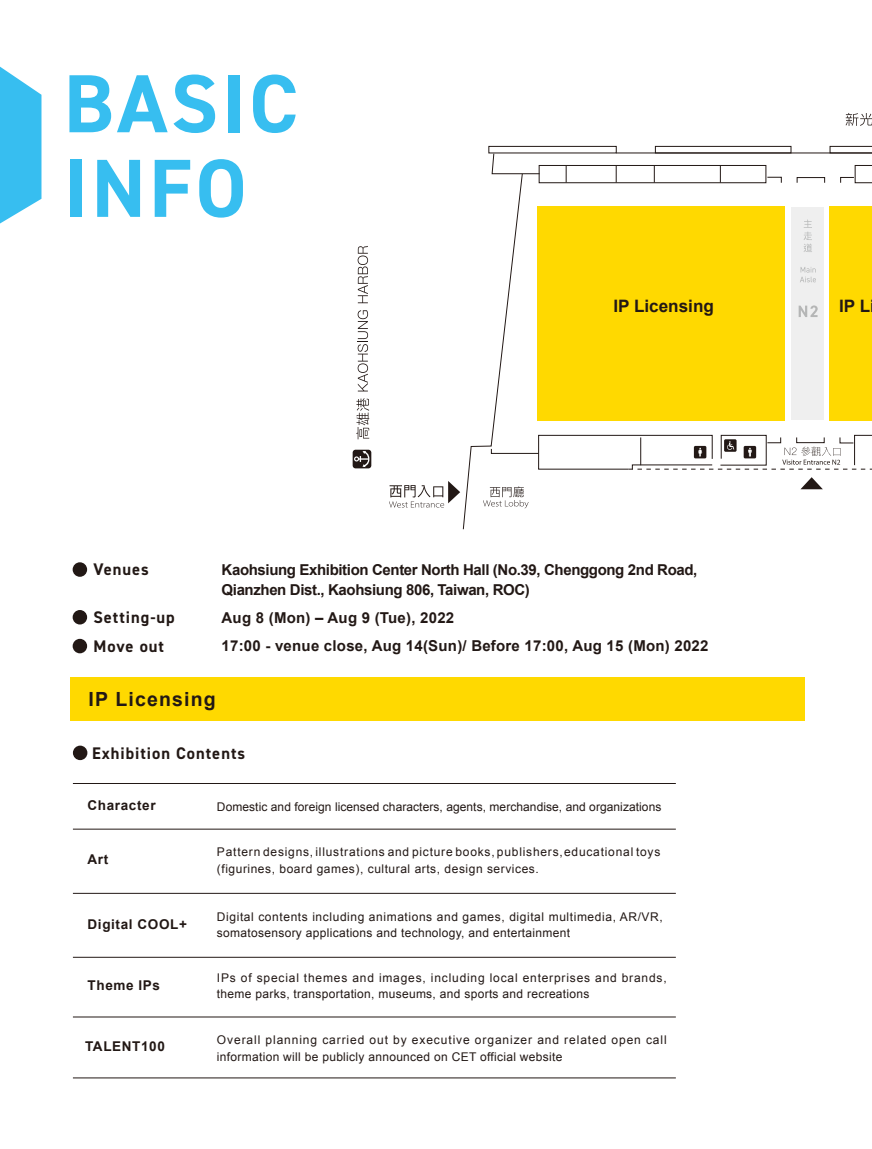
<style>
.page{position:relative;width:872px;height:1149px;background:#fff}
.page>*{position:absolute;margin:0;border:0;box-sizing:border-box;transform-origin:0 0}
.t1{font:700 82.5px/84.6px "DIN2014";letter-spacing:.04em;color:#37bef0}
.t2{font:700 19.5px "Arial";letter-spacing:.06em;color:#221815}
.t3{font:700 17.1px "Arial";color:#221815}
.t4{font:700 16.5px "DIN2014";letter-spacing:.06em;color:#221815}
.t5{font:700 15px/19.5px "Arial";letter-spacing:-.025em;color:#221815}
.t6{font:700 15px "Arial";letter-spacing:.015em;color:#221815}
.t7{font:700 13.5px "Arial";letter-spacing:.045em;color:#221815}
.t8{font:12px/16.5px "Arial";letter-spacing:.045em;color:#221815}
.t9{font:12px/16.5px "Arial";letter-spacing:.065em;color:#221815}
.t10{font:12px/16.5px "Arial";letter-spacing:.07em;color:#221815}
.t11{font:12px/16.5px "Arial";letter-spacing:.075em;color:#221815}
.t12{font:12px "Arial";letter-spacing:.005em;color:#221815}
</style>
<div class="page">
<hr style="left:73px;top:828px;width:603px;height:1px;background:#221815">
<hr style="left:73px;top:892px;width:603px;height:1px;background:#221815">
<hr style="left:73px;top:956px;width:603px;height:1px;background:#221815">
<hr style="left:73px;top:1016px;width:603px;height:1px;background:#221815">
<hr style="left:73px;top:1077px;width:603px;height:1px;background:#221815">
<svg style="left:845px;top:113px;width:27px;height:13px"></svg>
<svg style="left:353px;top:449px;width:18px;height:19px"></svg>
<svg style="left:354px;top:451px;width:15px;height:16px"></svg>
<svg style="left:356px;top:398px;width:13px;height:41px"></svg>
<svg style="left:358px;top:310px;width:10px;height:81px"></svg>
<svg style="left:358px;top:246px;width:10px;height:57px"></svg>
<svg style="left:389px;top:146px;width:483px;height:383px"></svg>
<div style="left:829px;top:206px;width:43px;height:214px;background:#ffd900"></div>
<svg style="left:0;top:66px;width:41px;height:158px"></svg>
<div style="left:73px;top:745px;width:14px;height:14px;background:#221815;border-radius:50%"></div>
<hr style="left:73px;top:782px;width:603px;height:1px;background:#221815">
<div style="left:70px;top:677px;width:734px;height:43px;background:#ffd900"></div>
<div style="left:73px;top:562px;width:14px;height:14px;background:#221815;border-radius:50%"></div>
<div style="left:73px;top:638px;width:14px;height:15px;background:#221815;border-radius:50%"></div>
<div style="left:73px;top:609px;width:14px;height:15px;background:#221815;border-radius:50%"></div>
<h1 class="t1" style="left:64px;top:69px;width:236px">BASIC<br>INFO</h1>
<h3 class="t3" style="left:613px;top:298px;width:102px">IP Licensing</h3>
<h3 class="t3" style="left:839px;top:298px;width:33px">IP L</h3>
<h3 class="t4" style="left:93px;top:563px;width:57px">Venues</h3>
<p class="t5" style="left:221px;top:561px;width:477px">Kaohsiung Exhibition Center North Hall (No.39, Chenggong 2nd Road,<br>Qianzhen Dist., Kaohsiung 806, Taiwan, ROC)</p>
<h3 class="t4" style="left:93px;top:611px;width:83px">Setting-up</h3>
<p class="t6" style="left:221px;top:611px;width:234px">Aug 8 (Mon) – Aug 9 (Tue), 2022</p>
<h3 class="t4" style="left:93px;top:640px;width:72px">Move out</h3>
<p class="t6" style="left:221px;top:639px;width:488px">17:00 - venue close, Aug 14(Sun)/ Before 17:00, Aug 15 (Mon) 2022</p>
<h2 class="t2" style="left:88px;top:690px;width:129px">IP Licensing</h2>
<h3 class="t4" style="left:92px;top:747px;width:155px">Exhibition Contents</h3>
<p class="t7" style="left:88px;top:798px;width:70px">Character</p>
<p class="t7" style="left:88px;top:853px;width:22px">Art</p>
<p class="t12" style="left:217px;top:801px;width:446px">Domestic and foreign licensed characters, agents, merchandise, and organizations</p>
<p class="t9" style="left:217px;top:844px;width:445px">Pattern designs, illustrations and picture books, publishers,educational toys (figurines, board games), cultural arts, design services.</p>
<p class="t7" style="left:88px;top:917px;width:101px">Digital COOL+</p>
<p class="t8" style="left:217px;top:909px;width:447px">Digital contents including animations and games, digital multimedia, AR/VR, somatosensory applications and technology, and entertainment</p>
<p class="t7" style="left:88px;top:979px;width:74px">Theme IPs</p>
<p class="t10" style="left:217px;top:969px;width:451px">IPs of special themes and images, including local enterprises and brands, theme parks, transportation, museums, and sports and recreations</p>
<p class="t7" style="left:85px;top:1039px;width:81px">TALENT100</p>
<p class="t11" style="left:217px;top:1032px;width:451px">Overall planning carried out by executive organizer and related open call information will be publicly announced on CET official website</p>
</div>
